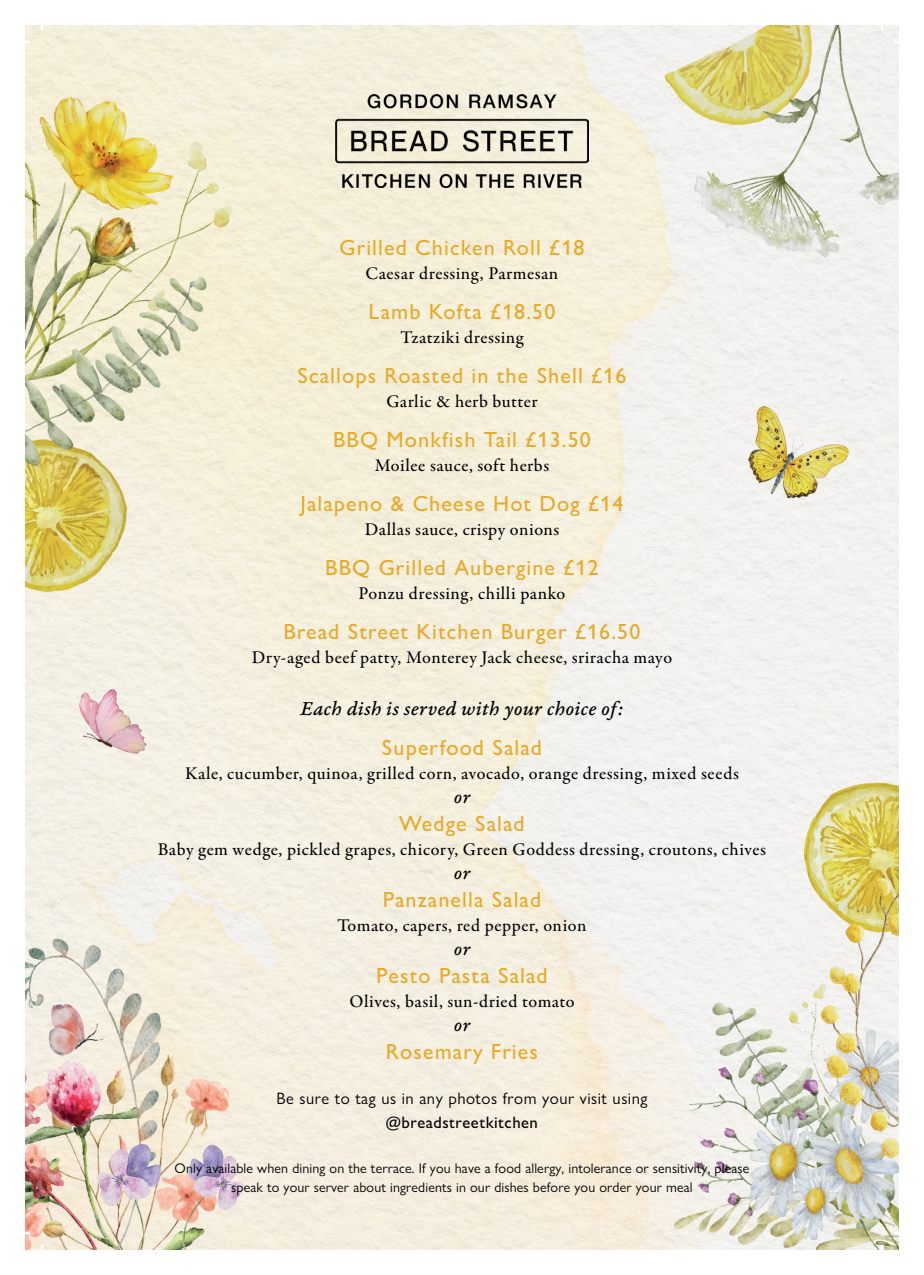
<style>
.page{position:relative;width:924px;height:1275px;background:#fff}
.page>*{position:absolute;margin:0;border:0;box-sizing:border-box;transform-origin:0 0}
.t1{font:500 22px "Gill Sans Nova";letter-spacing:.05em;color:#e7aa28}
.t2{font:21px "Garamond Premr Pro Med It Capt";letter-spacing:.01em;color:#000001}
.t3{font:20px "Garamond Premr Pro Med It Capt";letter-spacing:.025em;color:#000001}
.t4{font:500 18px "Garamond Premr Pro";letter-spacing:.03em;color:#000001}
.t5{font:16.6px/24px "Gill Sans Nova";letter-spacing:.03em;color:#000001;text-align:center}
.t6{font:14px/18.8px "Gill Sans Nova";letter-spacing:.01em;color:#000001;text-align:center}
.s1{font-weight:500}
</style>
<div class="page">
<img style="left:25px;top:25px;width:873px;height:1225px">
<img style="left:335px;top:94px;width:253px;height:93px">
<hr style="left:0;top:41px;width:30px;height:2px;background:#fff">
<hr style="left:893px;top:41px;width:30px;height:2px;background:#fff">
<hr style="left:0;top:1231px;width:30px;height:3px;background:#fff">
<hr style="left:893px;top:1231px;width:30px;height:3px;background:#fff">
<hr style="left:41px;top:0;width:2px;height:30px;background:#fff">
<hr style="left:41px;top:1245px;width:2px;height:30px;background:#fff">
<hr style="left:880px;top:0;width:2px;height:30px;background:#fff">
<hr style="left:880px;top:1245px;width:2px;height:30px;background:#fff">
<p class="t1" style="left:339px;top:234px;width:246px">Grilled Chicken Roll £18</p>
<p class="t4" style="left:365px;top:263px;width:194px">Caesar dressing, Parmesan</p>
<p class="t1" style="left:368px;top:298px;width:188px">Lamb Kofta £18.50</p>
<p class="t4" style="left:400px;top:327px;width:124px">Tzatziki dressing</p>
<p class="t1" style="left:297px;top:362px;width:330px">Scallops Roasted in the Shell £16</p>
<p class="t4" style="left:386px;top:391px;width:152px">Garlic &amp; herb butter</p>
<p class="t1" style="left:333px;top:426px;width:259px">BBQ Monkfish Tail £13.50</p>
<p class="t4" style="left:374px;top:455px;width:176px">Moilee sauce, soft herbs</p>
<p class="t1" style="left:300px;top:490px;width:324px">Jalapeno &amp; Cheese Hot Dog £14</p>
<p class="t4" style="left:364px;top:519px;width:196px">Dallas sauce, crispy onions</p>
<p class="t1" style="left:325px;top:554px;width:275px">BBQ Grilled Aubergine £12</p>
<p class="t4" style="left:358px;top:583px;width:208px">Ponzu dressing, chilli panko</p>
<p class="t1" style="left:283px;top:618px;width:358px">Bread Street Kitchen Burger £16.50</p>
<p class="t4" style="left:252px;top:647px;width:421px">Dry-aged beef patty, Monterey Jack cheese, sriracha mayo</p>
<p class="t2" style="left:300px;top:696px;width:324px">Each dish is served with your choice of:</p>
<p class="t1" style="left:382px;top:734px;width:162px">Superfood Salad</p>
<p class="t4" style="left:185px;top:762px;width:555px">Kale, cucumber, quinoa, grilled corn, avocado, orange dressing, mixed seeds</p>
<p class="t3" style="left:453px;top:785px;width:18px">or</p>
<p class="t1" style="left:399px;top:810px;width:127px">Wedge Salad</p>
<p class="t4" style="left:158px;top:838px;width:609px">Baby gem wedge, pickled grapes, chicory, Green Goddess dressing, croutons, chives</p>
<p class="t3" style="left:453px;top:861px;width:18px">or</p>
<p class="t1" style="left:382px;top:886px;width:160px">Panzanella Salad</p>
<p class="t4" style="left:337px;top:914px;width:250px">Tomato, capers, red pepper, onion</p>
<p class="t3" style="left:453px;top:937px;width:18px">or</p>
<p class="t1" style="left:376px;top:962px;width:173px">Pesto Pasta Salad</p>
<p class="t4" style="left:349px;top:990px;width:226px">Olives, basil, sun-dried tomato</p>
<p class="t3" style="left:453px;top:1013px;width:18px">or</p>
<p class="t1" style="left:386px;top:1038px;width:153px">Rosemary Fries</p>
<p class="t5" style="left:276px;top:1086px;width:372px">Be sure to tag us in any photos from your visit using <span class="s1">@breadstreetkitchen</span></p>
<p class="t6" style="left:174px;top:1158px;width:576px">Only available when dining on the terrace. If you have a food allergy, intolerance or sensitivity, please speak to your server about ingredients in our dishes before you order your meal</p>
</div>
